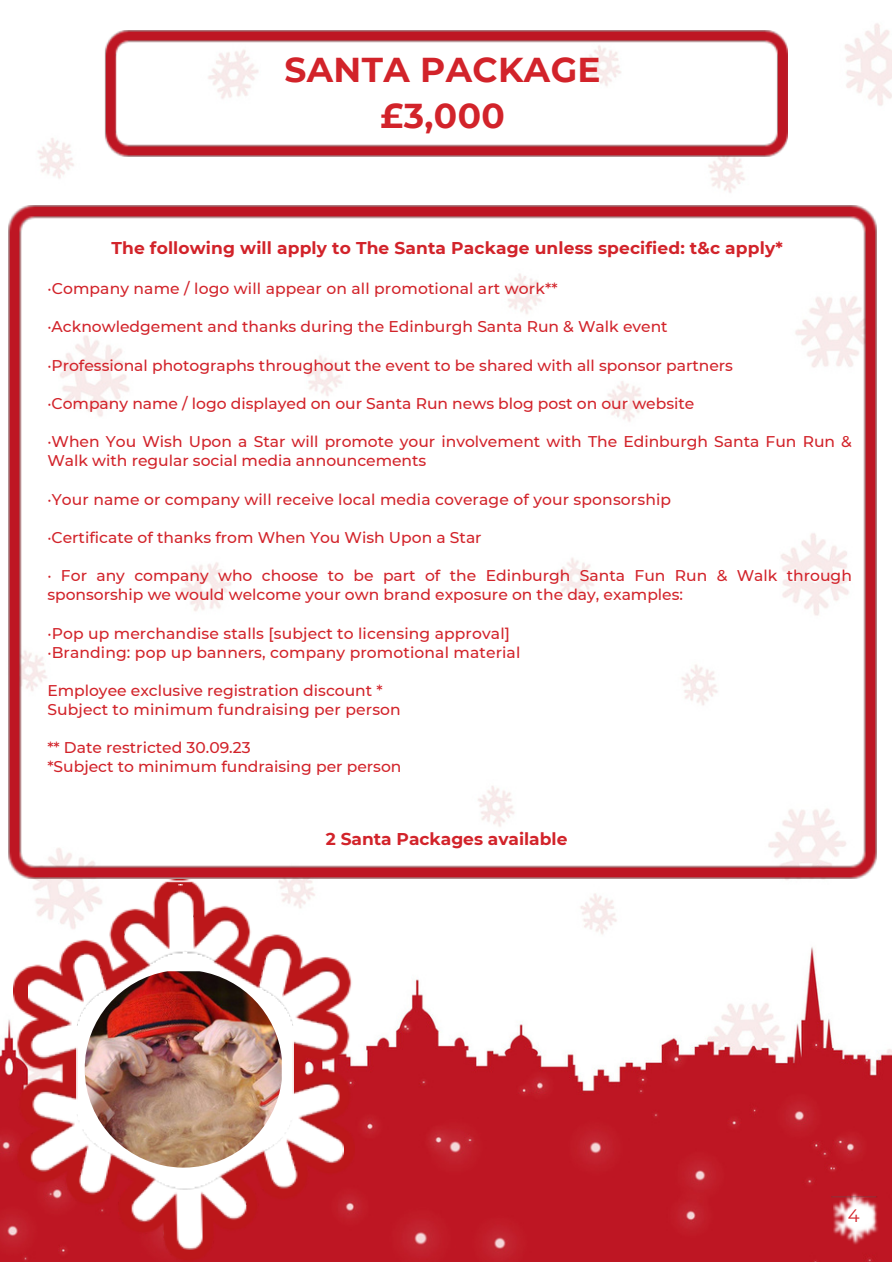
<style>
.page{position:relative;width:893px;height:1264px;background:#fff}
.page>*{position:absolute;margin:0;border:0;box-sizing:border-box;transform-origin:0 0}
.t1{font:700 34.5px/46.2px "Montserrat";letter-spacing:.01em;color:#d2232a;text-align:center}
.t2{font:18px "Montserrat";color:#d2232a}
.t3{font:700 17.1px "Montserrat";letter-spacing:.01em;color:#d2232a}
.t4{font:500 15.6px/19.2px "Montserrat";color:#d2232a}
</style>
<div class="page">
<img style="left:0;top:23px;width:891px;height:1238px">
<img style="left:8px;top:206px;width:868px;height:672px">
<img style="left:104px;top:31px;width:683px;height:126px">
<img style="left:13px;top:879px;width:341px;height:381px">
<img style="left:178px;top:884px;width:5px;height:6px">
<img style="left:28px;top:890px;width:315px;height:359px">
<img style="left:76px;top:950px;width:218px;height:239px">
<img style="left:85px;top:971px;width:196px;height:196px">
<img style="left:832px;top:1189px;width:46px;height:54px">
<img style="left:831px;top:1196px;width:46px;height:40px">
<p class="t1" style="left:284px;top:46px;width:317px">SANTA PACKAGE £3,000</p>
<p class="t3" style="left:111px;top:237px;width:672px">The following will apply to The Santa Package unless specified: t&amp;c apply*</p>
<p class="t4" style="left:47px;top:279px;width:511px">·Company name / logo will appear on all promotional art work**</p>
<p class="t4" style="left:47px;top:317px;width:621px">·Acknowledgement and thanks during the Edinburgh Santa Run &amp; Walk event</p>
<p class="t4" style="left:47px;top:355px;width:687px">·Professional photographs throughout the event to be shared with all sponsor partners</p>
<p class="t4" style="left:47px;top:394px;width:648px">·Company name / logo displayed on our Santa Run news blog post on our website</p>
<p class="t4" style="left:47px;top:432px;width:806px">·When You Wish Upon a Star will promote your involvement with The Edinburgh Santa Fun Run &amp;<br>Walk with regular social media announcements</p>
<p class="t4" style="left:47px;top:489px;width:625px">·Your name or company will receive local media coverage of your sponsorship</p>
<p class="t4" style="left:47px;top:527px;width:436px">·Certificate of thanks from When You Wish Upon a Star</p>
<p class="t4" style="left:47px;top:566px;width:806px">· For any company who choose to be part of the Edinburgh Santa Fun Run &amp; Walk through sponsorship we would welcome your own brand exposure on the day, examples:</p>
<p class="t4" style="left:47px;top:623px;width:464px">·Pop up merchandise stalls [subject to licensing approval]</p>
<p class="t4" style="left:47px;top:642px;width:474px">·Branding: pop up banners, company promotional material</p>
<p class="t4" style="left:47px;top:680px;width:337px">Employee exclusive registration discount *</p>
<p class="t4" style="left:47px;top:700px;width:355px">Subject to minimum fundraising per person</p>
<p class="t4" style="left:47px;top:738px;width:205px">** Date restricted 30.09.23</p>
<p class="t4" style="left:47px;top:757px;width:355px">*Subject to minimum fundraising per person</p>
<p class="t3" style="left:326px;top:828px;width:243px">2 Santa Packages available</p>
<p class="t2" style="left:847px;top:1204px;width:13px">4</p>
</div>
